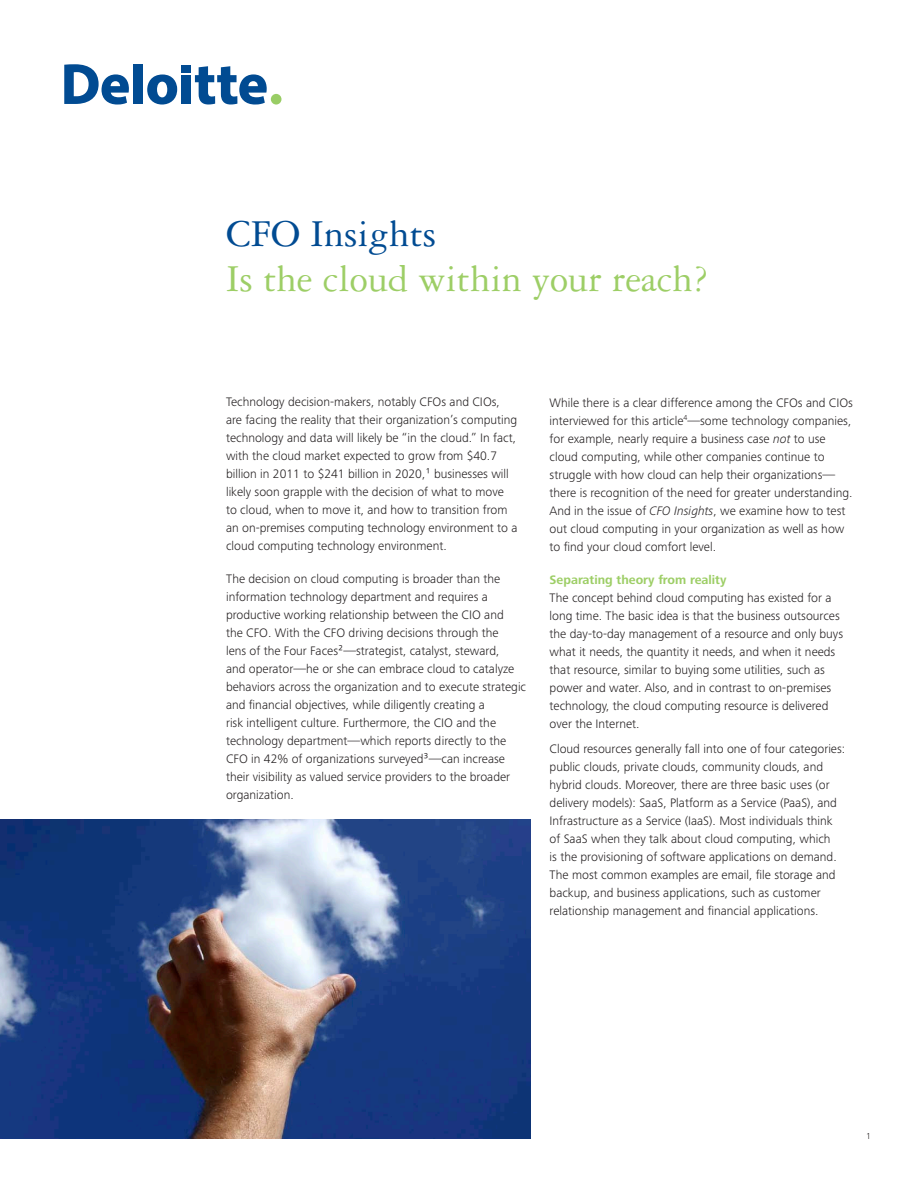
<style>
.page{position:relative;width:918px;height:1188px;background:#fff}
.page>*{position:absolute;margin:0;border:0;box-sizing:border-box;transform-origin:0 0}
.CI_head{font:40.5px/45px "Garamond 3 LT Std";color:#9dce66}
.t1{font:300 12.75px/18px "Frutiger Next Pro";color:#231f20}
.t2{font:700 12.75px "Frutiger Next Pro";color:#9dce66}
.t3{font:300 9px "Frutiger Next Pro";color:#231f20}
.s1{color:#014b92}
.s2{font-style:italic}
</style>
<div class="page">
<div style="left:133px;top:65px;width:10px;height:39px;background:#014b92"></div>
<svg style="left:147px;top:75px;width:30px;height:30px"></svg>
<div style="left:181px;top:75px;width:10px;height:29px;background:#014b92"></div>
<div style="left:181px;top:65px;width:10px;height:7px;background:#014b92"></div>
<svg style="left:195px;top:66px;width:72px;height:39px"></svg>
<div style="left:271px;top:94px;width:10px;height:11px;background:#99cd65;border-radius:50%"></div>
<svg style="left:64px;top:64px;width:65px;height:41px"></svg>
<img style="left:0;top:820px;width:530px;height:318px">
<p class="CI_head" style="left:226px;top:212px;width:484px"><span class="s1">CFO Insights<br></span>Is the cloud within your reach?</p>
<p class="t1" style="left:226px;top:393px;width:293px">Technology decision-makers, notably CFOs and CIOs, are facing the reality that their organization’s computing technology and data will likely be “in the cloud.” In fact, with the cloud market expected to grow from $40.7 billion in 2011 to $241 billion in 2020,¹ businesses will likely soon grapple with the decision of what to move to cloud, when to move it, and how to transition from an on-premises computing technology environment to a cloud computing technology environment.</p>
<p class="t1" style="left:226px;top:570px;width:302px">The decision on cloud computing is broader than the information technology department and requires a productive working relationship between the CIO and<br>the CFO. With the CFO driving decisions through the<br>lens of the Four Faces²—strategist, catalyst, steward,<br>and operator—he or she can embrace cloud to catalyze behaviors across the organization and to execute strategic and financial objectives, while diligently creating a<br>risk intelligent culture. Furthermore, the CIO and the technology department—which reports directly to the CFO in 42% of organizations surveyed³—can increase their visibility as valued service providers to the broader organization.</p>
<p class="t1" style="left:550px;top:393px;width:305px">While there is a clear difference among the CFOs and CIOs interviewed for this article<sup>4</sup>—some technology companies, for example, nearly require a business case <span class="s2">not</span> to use cloud computing, while other companies continue to struggle with how cloud can help their organizations— there is recognition of the need for greater understanding.<br>And in the issue of <span class="s2">CFO Insights</span>, we examine how to test out cloud computing in your organization as well as how to find your cloud comfort level.</p>
<p class="t2" style="left:550px;top:572px;width:178px">Separating theory from reality</p>
<p class="t1" style="left:550px;top:588px;width:295px">The concept behind cloud computing has existed for a long time. The basic idea is that the business outsources the day-to-day management of a resource and only buys what it needs, the quantity it needs, and when it needs that resource, similar to buying some utilities, such as power and water. Also, and in contrast to on-premises technology, the cloud computing resource is delivered over the Internet.</p>
<p class="t1" style="left:550px;top:740px;width:297px">Cloud resources generally fall into one of four categories: public clouds, private clouds, community clouds, and hybrid clouds. Moreover, there are three basic uses (or delivery models): SaaS, Platform as a Service (PaaS), and Infrastructure as a Service (IaaS). Most individuals think of SaaS when they talk about cloud computing, which<br>is the provisioning of software applications on demand.<br>The most common examples are email, file storage and backup, and business applications, such as customer relationship management and financial applications.</p>
<p class="t3" style="left:866px;top:1131px;width:6px">1</p>
</div>
